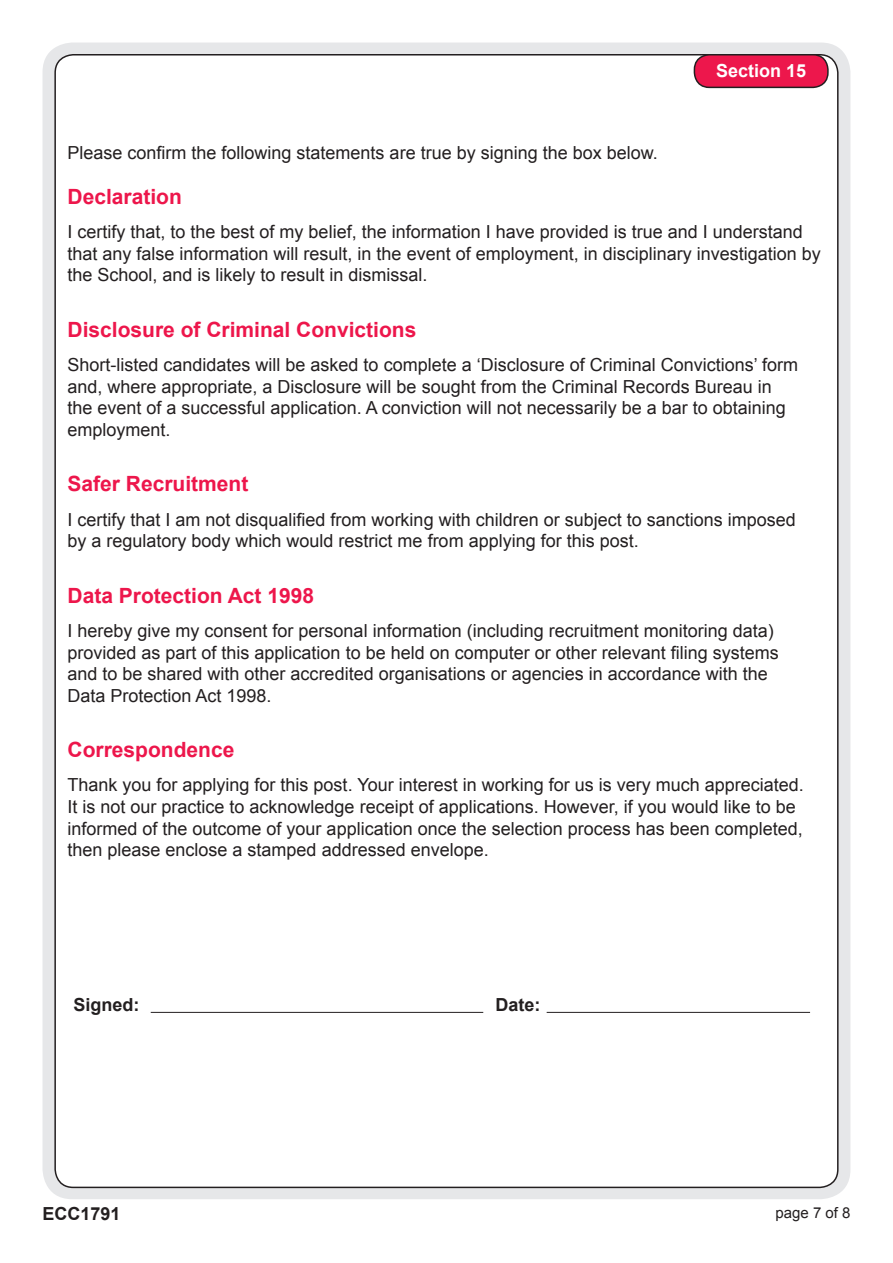
<style>
.page{position:relative;width:893px;height:1263px;background:#fff}
.page>*{position:absolute;margin:0;border:0;box-sizing:border-box;transform-origin:0 0}
.HEADING_1_ARIAL{font:700 21px "Arial";color:#ed164b}
.HEADING_1_ARIAL-2{font:18px/21.6px "Arial";color:#231f20}
.HEADING_1_ARIAL-3{font:700 18px "Arial";color:#231f20}
.HEADING_1_ARIAL-4{font:700 18px "Arial";color:#fff}
.t1{font:15px "Arial";color:#231f20}
</style>
<div class="page">
<div style="left:43px;top:43px;width:807px;height:1156px;background:#e6e7e9;border-radius:30px"></div>
<div style="left:55px;top:55px;width:783px;height:1132px;background:#fff;border-radius:18px"></div>
<div style="left:694px;top:55px;width:134px;height:32px;background:#ed174c;border-radius:15px"></div>
<div style="left:694px;top:54px;width:135px;height:34px;border:2px solid #231f20;border-radius:15px"></div>
<hr style="left:151px;top:1012px;width:332px;height:1px;background:#231f20">
<hr style="left:547px;top:1012px;width:263px;height:1px;background:#231f20">
<p class="HEADING_1_ARIAL-4" style="left:716px;top:59px;width:92px">Section 15</p>
<p class="HEADING_1_ARIAL-2" style="left:68px;top:142px;width:592px">Please confirm the following statements are true by signing the box below.</p>
<p class="HEADING_1_ARIAL" style="left:68px;top:183px;width:116px">Declaration</p>
<p class="HEADING_1_ARIAL-2" style="left:68px;top:221px;width:755px">I certify that, to the best of my belief, the information I have provided is true and I understand that any false information will result, in the event of employment, in disciplinary investigation by the School, and is likely to result in dismissal.</p>
<p class="HEADING_1_ARIAL" style="left:68px;top:316px;width:350px">Disclosure of Criminal Convictions</p>
<p class="HEADING_1_ARIAL-2" style="left:68px;top:354px;width:732px">Short-listed candidates will be asked to complete a ‘Disclosure of Criminal Convictions’ form and, where appropriate, a Disclosure will be sought from the Criminal Records Bureau in the event of a successful application. A conviction will not necessarily be a bar to obtaining employment.</p>
<p class="HEADING_1_ARIAL" style="left:68px;top:470px;width:182px">Safer Recruitment</p>
<p class="HEADING_1_ARIAL-2" style="left:68px;top:509px;width:730px">I certify that I am not disqualified from working with children or subject to sanctions imposed by a regulatory body which would restrict me from applying for this post.</p>
<p class="HEADING_1_ARIAL" style="left:68px;top:581px;width:248px">Data Protection Act 1998</p>
<p class="HEADING_1_ARIAL-2" style="left:68px;top:620px;width:713px">I hereby give my consent for personal information (including recruitment monitoring data) provided as part of this application to be held on computer or other relevant filing systems and to be shared with other accredited organisations or agencies in accordance with the Data Protection Act 1998.</p>
<p class="HEADING_1_ARIAL" style="left:68px;top:736px;width:168px">Correspondence</p>
<p class="HEADING_1_ARIAL-2" style="left:68px;top:774px;width:738px">Thank you for applying for this post. Your interest in working for us is very much appreciated.<br>It is not our practice to acknowledge receipt of applications. However, if you would like to be informed of the outcome of your application once the selection process has been completed, then please enclose a stamped addressed envelope.</p>
<p class="HEADING_1_ARIAL-3" style="left:74px;top:993px;width:68px">Signed:</p>
<p class="HEADING_1_ARIAL-3" style="left:496px;top:993px;width:46px">Date:</p>
<p class="HEADING_1_ARIAL-3" style="left:43px;top:1202px;width:80px">ECC1791</p>
<p class="t1" style="left:775px;top:1202px;width:77px">page 7 of 8</p>
</div>
